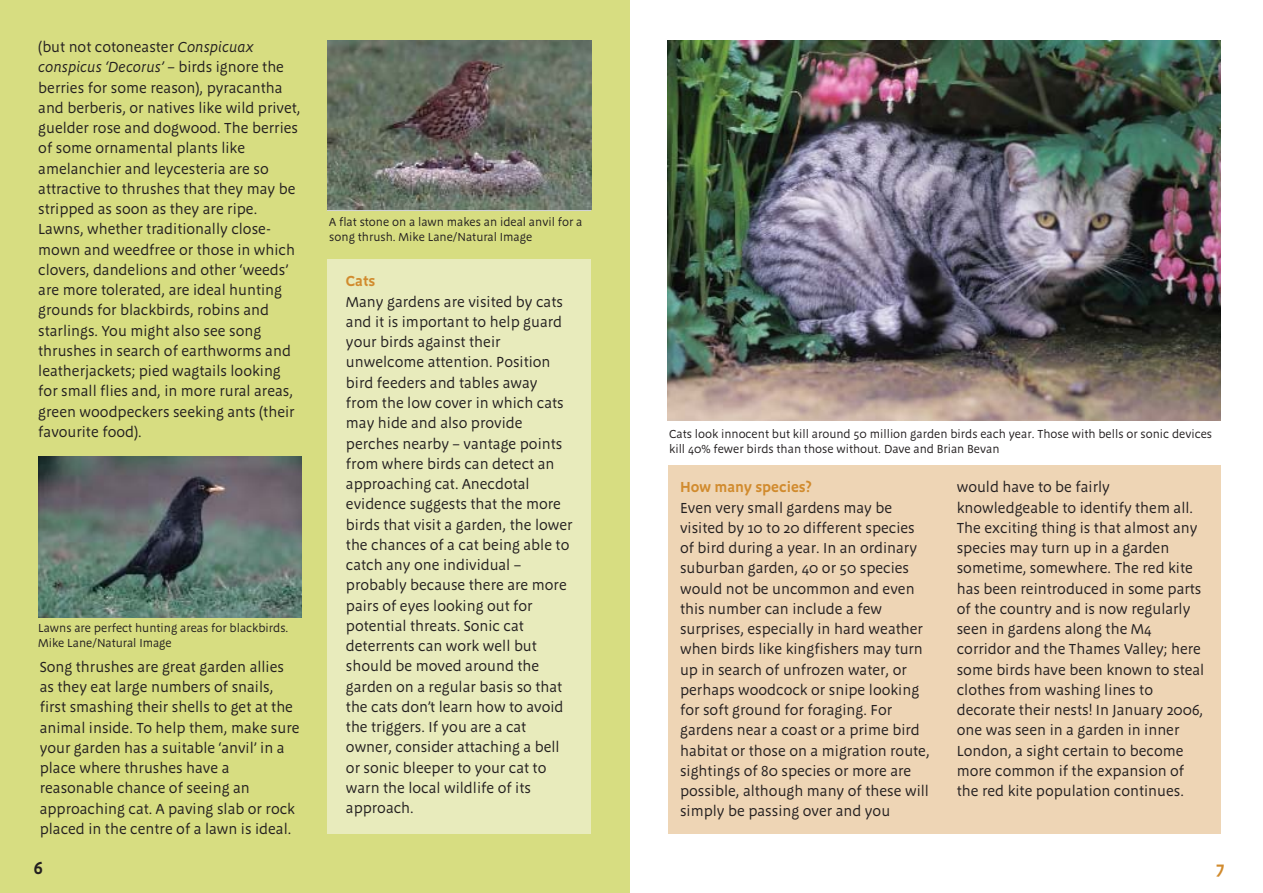
<style>
.page{position:relative;width:1263px;height:893px;background:#fff}
.page>*{position:absolute;margin:0;border:0;box-sizing:border-box;transform-origin:0 0}
.t1{font:600 18px "Megano";color:#231f20}
.t2{font:600 18px "Megano";color:#d18b2e}
.t3{font:15px/20.2px "Megano";color:#231f20}
.t4{font:600 15px "Megano";color:#d18b2e}
.t5{font:12px/15px "Megano";color:#231f20}
.s1{font-style:italic}
</style>
<div class="page">
<div style="left:0;top:0;width:629px;height:893px;background:#d7dd81"></div>
<div style="left:668px;top:466px;width:552px;height:368px;background:#eed5b5"></div>
<img style="left:38px;top:456px;width:264px;height:161px">
<img style="left:328px;top:41px;width:263px;height:169px">
<div style="left:328px;top:259px;width:263px;height:575px;background:#e8ebbc"></div>
<img style="left:668px;top:41px;width:552px;height:380px">
<p class="t3" style="left:38px;top:38px;width:264px">(but not cotoneaster <span class="s1">Conspicuax conspicus ‘Decorus’</span> – birds ignore the berries for some reason), pyracantha and berberis, or natives like wild privet, guelder rose and dogwood. The berries of some ornamental plants like amelanchier and leycesteria are so attractive to thrushes that they may be stripped as soon as they are ripe.<br>Lawns, whether traditionally close&shy;mown and weedfree or those in which clovers, dandelions and other ‘weeds’ are more tolerated, are ideal hunting grounds for blackbirds, robins and starlings. You might also see song thrushes in search of earthworms and leatherjackets; pied wagtails looking for small flies and, in more rural areas, green woodpeckers seeking ants (their favourite food).</p>
<p class="t5" style="left:38px;top:621px;width:252px">Lawns are perfect hunting areas for blackbirds.<br>Mike Lane/Natural Image</p>
<p class="t3" style="left:40px;top:658px;width:261px">Song thrushes are great garden allies as they eat large numbers of snails, first smashing their shells to get at the animal inside. To help them, make sure your garden has a suitable ‘anvil’ in a place where thrushes have a reasonable chance of seeing an approaching cat. A paving slab or rock placed in the centre of a lawn is ideal.</p>
<p class="t5" style="left:329px;top:216px;width:254px">A flat stone on a lawn makes an ideal anvil for a song thrush. Mike Lane/Natural Image</p>
<p class="t4" style="left:346px;top:275px;width:31px">Cats</p>
<p class="t3" style="left:346px;top:293px;width:228px">Many gardens are visited by cats and it is important to help guard your birds against their unwelcome attention. Position bird feeders and tables away from the low cover in which cats may hide and also provide perches nearby – vantage points from where birds can detect an approaching cat. Anecdotal evidence suggests that the more birds that visit a garden, the lower the chances of a cat being able to catch any one individual – probably because there are more pairs of eyes looking out for potential threats. Sonic cat deterrents can work well but should be moved around the garden on a regular basis so that the cats don’t learn how to avoid the triggers. If you are a cat owner, consider attaching a bell or sonic bleeper to your cat to warn the local wildlife of its approach.</p>
<p class="t5" style="left:669px;top:427px;width:544px">Cats look innocent but kill around 50 million garden birds each year. Those with bells or sonic devices kill 40% fewer birds than those without. Dave and Brian Bevan</p>
<p class="t4" style="left:680px;top:481px;width:133px">How many species?</p>
<p class="t3" style="left:680px;top:498px;width:251px">Even very small gardens may be visited by 10 to 20 different species of bird during a year. In an ordinary suburban garden, 40 or 50 species would not be uncommon and even this number can include a few surprises, especially in hard weather when birds like kingfishers may turn up in search of unfrozen water, or perhaps woodcock or snipe looking for soft ground for foraging. For gardens near a coast or a prime bird habitat or those on a migration route, sightings of 80 species or more are possible, although many of these will simply be passing over and you</p>
<p class="t3" style="left:957px;top:478px;width:249px">would have to be fairly knowledgeable to identify them all.<br>The exciting thing is that almost any species may turn up in a garden sometime, somewhere. The red kite has been reintroduced in some parts of the country and is now regularly seen in gardens along the M4 corridor and the Thames Valley; here some birds have been known to steal clothes from washing lines to decorate their nests! In January 2006, one was seen in a garden in inner<br>London, a sight certain to become more common if the expansion of the red kite population continues.</p>
<p class="t1" style="left:34px;top:860px;width:10px">6</p>
<p class="t2" style="left:1216px;top:860px;width:10px">7</p>
</div>
